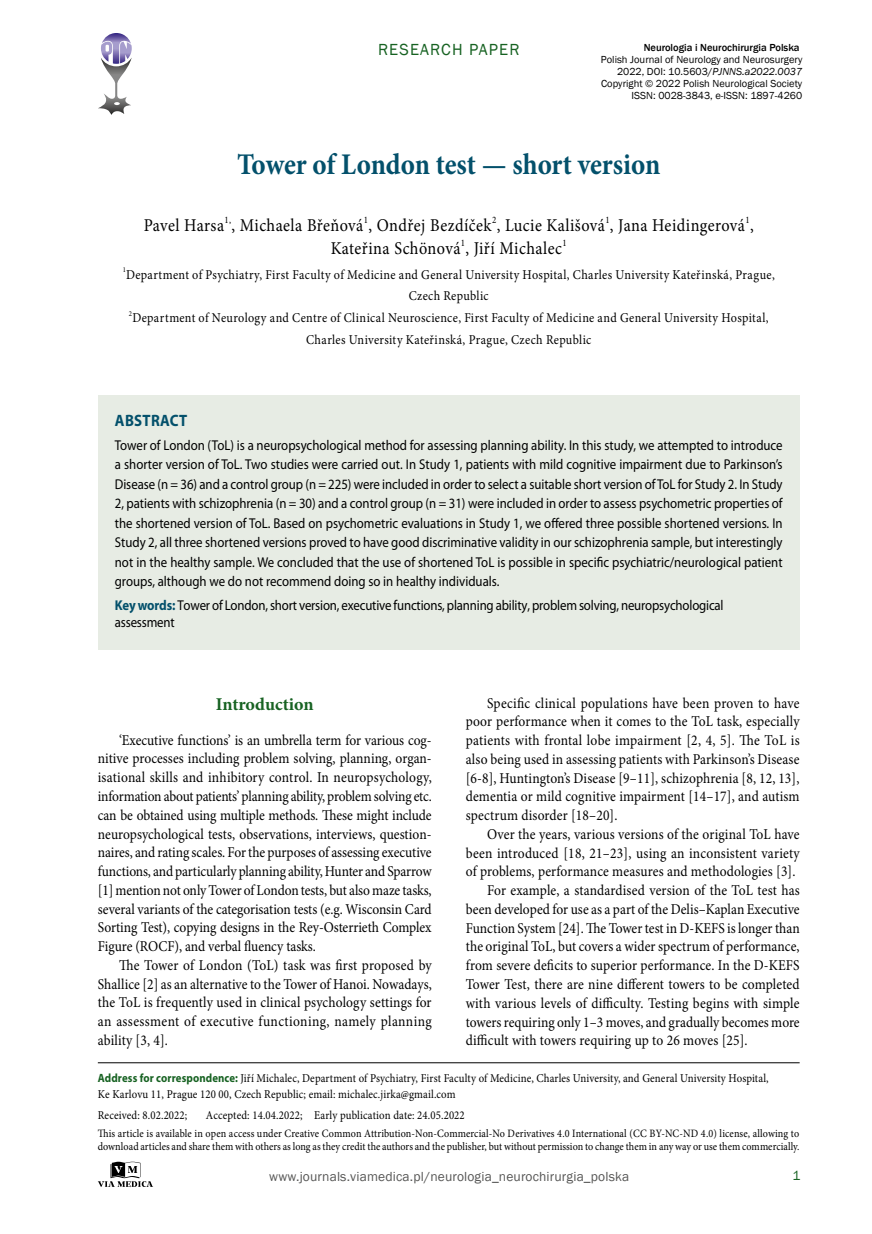
<style>
.page{position:relative;width:872px;height:1234px;background:#fff}
.page>*{position:absolute;margin:0;border:0;box-sizing:border-box;transform-origin:0 0}
.t1{font:700 30px "Minion Pro";letter-spacing:-.005em;color:#03506b;scale:.9 1}
.t2{font:18px "Minion Pro";letter-spacing:.025em;color:#000;scale:.9 1}
.t3{font:700 18px "Minion Pro";letter-spacing:-.005em;color:#176222}
.t4{font:16.5px "Franklin Gothic";letter-spacing:.07em;color:#176222}
.t5{font:700 16.5px "Myriad Pro";letter-spacing:.02em;color:#03506b;scale:.9 1}
.t6{font:15px/18.8px "Minion Pro";letter-spacing:.01em;color:#000;text-align:justify;scale:.9 1}
.t7{font:14.25px/19.5px "Myriad Pro";letter-spacing:-.015em;color:#000;text-align:justify;scale:.9 1}
.t8{font:13.5px/21.8px "Minion Pro";letter-spacing:.025em;color:#000;text-align:center;scale:.9 1}
.t9{font:13.5px "Franklin Gothic";letter-spacing:.01em;color:#575756}
.t10{font:13.5px "Franklin Gothic";color:#176222}
.t11{font:12px/16.5px "Minion Pro";letter-spacing:.01em;color:#000;scale:.9 1}
.t12{font:11.25px/13.5px "Minion Pro";letter-spacing:.005em;color:#000;scale:.9 1}
.t13{font:10.5px/12px "Franklin Gothic";color:#000;text-align:right}
.t14{font:500 10.5px "Franklin Gothic";color:#000}
.t15{font:9.9px "Minion Pro";color:#000;scale:.9 1}
.s1{font-style:italic}
.s2{font-weight:700;color:#03506b}
.s3{font-family:"Myriad Pro";font-weight:700;color:#176222}
</style>
<div class="page">
<svg style="left:98px;top:1161px;width:55px;height:25px"></svg>
<svg style="left:98px;top:33px;width:34px;height:82px"></svg>
<div style="left:98px;top:395px;width:701px;height:254px;background:#e7ece4"></div>
<hr style="left:98px;top:1062px;width:701px;height:1px;background:#000">
<p class="t4" style="left:378px;top:39px;width:143px">RESEARCH PAPER</p>
<p class="t14" style="left:643px;top:41px;width:157px">Neurologia i Neurochirurgia Polska</p>
<p class="t13" style="left:601px;top:54px;width:203px">Polish Journal of Neurology and Neurosurgery 2022, DOI: 10.5603/<span class="s1">PJNNS.a2022.0037<br></span>Copyright © 2022 Polish Neurological Society ISSN: 0028-3843, e-ISSN: 1897-4260</p>
<h1 class="t1" style="left:237px;top:143px;width:472px">Tower of London test — short version</h1>
<p class="t15" style="left:225px;top:213px;width:9px">1,</p>
<p class="t15" style="left:364px;top:213px;width:6px">1</p>
<p class="t15" style="left:492px;top:213px;width:6px">2</p>
<p class="t15" style="left:605px;top:213px;width:6px">1</p>
<p class="t15" style="left:745px;top:213px;width:6px">1</p>
<p class="t2" style="left:331px;top:236px;width:258px">Kateřina Schönová , Jiří Michalec</p>
<p class="t2" style="left:144px;top:213px;width:679px">Pavel Harsa , Michaela Břeňová , Ondřej Bezdíček , Lucie Kališová , Jana Heidingerová ,</p>
<p class="t15" style="left:461px;top:236px;width:6px">1</p>
<p class="t15" style="left:562px;top:236px;width:6px">1</p>
<p class="t8" style="left:123px;top:263px;width:726px"><sup>1</sup>Department of Psychiatry, First Faculty of Medicine and General University Hospital, Charles University Kateřinská, Prague, Czech Republic<br><sup>2</sup>Department of Neurology and Centre of Clinical Neuroscience, First Faculty of Medicine and General University Hospital, Charles University Kateřinská, Prague, Czech Republic</p>
<p class="t5" style="left:115px;top:411px;width:82px">ABSTRACT</p>
<p class="t7" style="left:115px;top:435px;width:743px">Tower of London (ToL) is a neuropsychological method for assessing planning ability. In this study, we attempted to introduce a shorter version of ToL. Two studies were carried out. In Study 1, patients with mild cognitive impairment due to Parkinson’s Disease (n = 36) and a control group (n = 225) were included in order to select a suitable short version of ToL for Study 2. In Study 2, patients with schizophrenia (n = 30) and a control group (n = 31) were included in order to assess psychometric properties of the shortened version of ToL. Based on psychometric evaluations in Study 1, we offered three possible shortened versions. In Study 2, all three shortened versions proved to have good discriminative validity in our schizophrenia sample, but interestingly not in the healthy sample. We concluded that the use of shortened ToL is possible in specific psychiatric/neurological patient groups, although we do not recommend doing so in healthy individuals.</p>
<p class="t7" style="left:115px;top:597px;width:678px;line-height:17.1px"><span class="s2">Key words:</span> Tower of London, short version, executive functions, planning ability, problem solving, neuropsychological assessment</p>
<p class="t6" style="left:466px;top:693px;width:372px;text-indent:21px">Specific clinical populations have been proven to have poor performance when it comes to the ToL task, especially patients with frontal lobe impairment [2, 4, 5]. The ToL is also being used in assessing patients with Parkinson’s Disease [6-8], Huntington’s Disease [9–11], schizophrenia [8, 12, 13], dementia or mild cognitive impairment [14–17], and autism spectrum disorder [18–20].</p>
<p class="t6" style="left:487px;top:824px;width:349px">Over the years, various versions of the original ToL have</p>
<p class="t6" style="left:466px;top:843px;width:372px">been introduced [18, 21–23], using an inconsistent variety</p>
<p class="t6" style="left:466px;top:862px;width:368px">of problems, performance measures and methodologies [3].</p>
<p class="t6" style="left:487px;top:880px;width:349px">For example, a standardised version of the ToL test has</p>
<p class="t6" style="left:466px;top:899px;width:372px">been developed for use as a part of the Delis–Kaplan Executive</p>
<p class="t6" style="left:466px;top:918px;width:372px">Function System [24]. The Tower test in D-KEFS is longer than</p>
<p class="t6" style="left:466px;top:937px;width:372px">the original ToL, but covers a wider spectrum of performance,</p>
<p class="t6" style="left:466px;top:955px;width:372px">from severe deficits to superior performance. In the D-KEFS</p>
<p class="t6" style="left:466px;top:974px;width:372px">Tower Test, there are nine different towers to be completed</p>
<p class="t6" style="left:466px;top:993px;width:372px">with various levels of difficulty. Testing begins with simple</p>
<p class="t6" style="left:466px;top:1012px;width:372px">towers requiring only 1–3 moves, and gradually becomes more</p>
<p class="t6" style="left:466px;top:1030px;width:315px">difficult with towers requiring up to 26 moves [25].</p>
<p class="t11" style="left:98px;top:1069px;width:747px"><span class="s3">Address for correspondence:</span> Jiří Michalec, Department of Psychiatry, First Faculty of Medicine, Charles University, and General University Hospital,<br>Ke Karlovu 11, Prague 120 00, Czech Republic; email: michalec.jirka@gmail.com</p>
<p class="t11" style="left:98px;top:1106px;width:101px">Received: 8.02.2022;</p>
<p class="t11" style="left:206px;top:1106px;width:289px">Accepted: 14.04.2022; Early publication date: 24.05.2022</p>
<p class="t12" style="left:98px;top:1125px;width:781px">This article is available in open access under Creative Common Attribution-Non-Commercial-No Derivatives 4.0 International (CC BY-NC-ND 4.0) license, allowing to download articles and share them with others as long as they credit the authors and the publisher, but without permission to change them in any way or use them commercially.</p>
<p class="t3" style="left:216px;top:691px;width:99px">Introduction</p>
<p class="t6" style="left:98px;top:730px;width:372px;text-indent:21px">‘Executive functions’ is an umbrella term for various cog&shy;nitive processes including problem solving, planning, organ&shy;isational skills and inhibitory control. In neuropsychology, information about patients’ planning ability, problem solving etc. can be obtained using multiple methods. These might include neuropsychological tests, observations, interviews, question&shy;naires, and rating scales. For the purposes of assessing executive functions, and particularly planning ability, Hunter and Sparrow [1] mention not only Tower of London tests, but also maze tasks, several variants of the categorisation tests (e.g. Wisconsin Card Sorting Test), copying designs in the Rey-Osterrieth Complex Figure (ROCF), and verbal fluency tasks.</p>
<p class="t6" style="left:98px;top:955px;width:372px;text-indent:21px">The Tower of London (ToL) task was first proposed by Shallice [2] as an alternative to the Tower of Hanoi. Nowadays, the ToL is frequently used in clinical psychology settings for an assessment of executive functioning, namely planning ability [3, 4].</p>
<p class="t9" style="left:269px;top:1167px;width:361px">www.journals.viamedica.pl/neurologia_neurochirurgia_polska</p>
<p class="t10" style="left:792px;top:1166px;width:9px">1</p>
</div>
